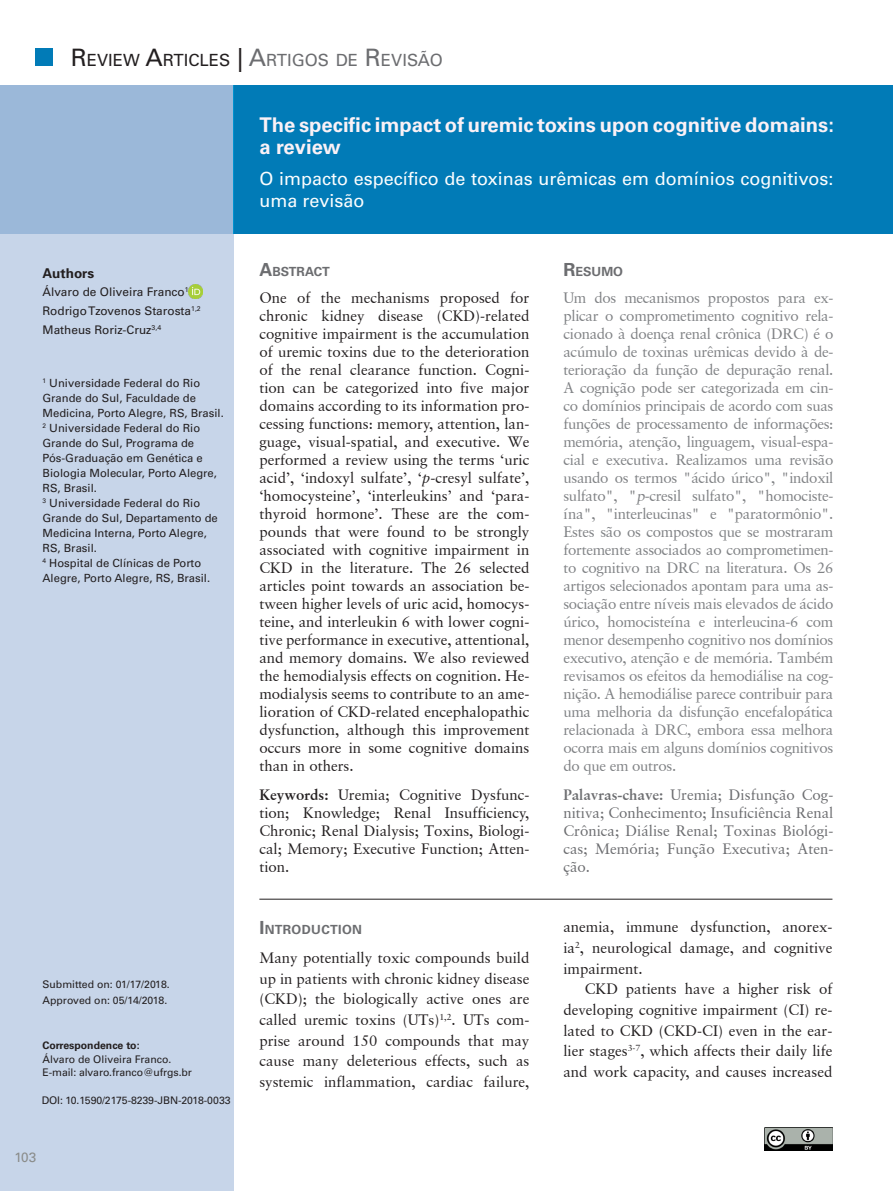
<style>
.page{position:relative;width:893px;height:1191px;background:#fff}
.page>*{position:absolute;margin:0;border:0;box-sizing:border-box;transform-origin:0 0}
.Título_Português{font:700 20.25px/22.5px "Univers LT Std";color:#faf1f6}
.Title_Inglês{font:18px/21.6px "Univers LT Std";color:#fbfdfe}
.t1{font:16.8px "Univers LT Std";color:#6c6d70}
.Resumo{font:15px/18px "Garamond Retrospective S Si";letter-spacing:-.02em;color:#808285;text-align:justify}
.Resumo-2{font:15px/18px "Garamond Retrospective S Si";color:#231f20;text-align:justify}
.Texto_-_1º_paragráfo{font:15px/20.7px "Garamond Retrospective S Si";color:#231f20;text-align:justify}
.Texto{font:15px/20.7px "Garamond Retrospective S Si";color:#231f20;text-align:justify}
.Resumo-3{font:15px/18px "Garamond Retrospective S Si";color:#6c6d70;text-align:justify}
.keywords{font:15px/18px "Garamond Retrospective S Si";color:#231f20;text-align:justify}
.Nome_dos_autores{font:13.5px "Univers 65 Bold";color:#231f20}
.t2{font:13.5px "Univers LT Std";color:#6e6e73}
.Intertilulo__Resumo{font:700 12.6px "Univers LT Std";color:#6c6d70}
.Intertítulo{font:700 12.6px "Univers LT Std";letter-spacing:.03em;color:#6c6d70}
.Nome_dos_autores-2{font:11.85px "Univers LT Std";color:#231f20}
.Afiliações{font:11.25px/15px "Univers LT Std";color:#231f20}
.Autor_correspondente{font:10.5px "Univers LT Std";letter-spacing:-.01em;color:#231f20}
.Data_de_subs_aprova{font:10.5px "Univers LT Std";color:#231f20}
.Correspondência_para{font:700 10.5px "Univers LT Std";color:#231f20}
.s1{font-size:24px;color:#231f20}
.s2{color:#231f20}
.s3{font-size:24px}
.s4{font-size:18px}
.s5{font-style:italic}
.s6{font-weight:700}
</style>
<div class="page">
<div style="left:0;top:234px;width:234px;height:957px;background:#c7d5e9"></div>
<div style="left:234px;top:85px;width:659px;height:149px;background:#017bb7"></div>
<div style="left:0;top:85px;width:234px;height:149px;background:#9bb8d9"></div>
<div style="left:35px;top:49px;width:17px;height:17px;background:#017bb7"></div>
<img style="left:189px;top:284px;width:13px;height:15px">
<img style="left:764px;top:1127px;width:68px;height:23px">
<hr style="left:259px;top:899px;width:573px;height:1px;background:#231f20">
<p class="t1" style="left:71px;top:50px;width:373px"><span class="s1">R</span><span class="s2">EVIEW</span> <span class="s1">A</span><span class="s2">RTICLES</span> <span class="s1">|</span> <span class="s3">A</span>RTIGOS DE <span class="s3">R</span>EVISÃO</p>
<p class="Nome_dos_autores" style="left:43px;top:265px;width:53px">Authors</p>
<p class="Nome_dos_autores-2" style="left:43px;top:285px;width:148px">Álvaro de Oliveira Franco<sup>1</sup></p>
<p class="Nome_dos_autores-2" style="left:43px;top:304px;width:160px">Rodrigo Tzovenos Starosta<sup>1,2</sup></p>
<p class="Nome_dos_autores-2" style="left:43px;top:322px;width:120px">Matheus Roriz-Cruz<sup>3,4</sup></p>
<p class="Afiliações" style="left:43px;top:375px;width:183px"><sup>1</sup> Universidade Federal do Rio<br>Grande do Sul, Faculdade de<br>Medicina, Porto Alegre, RS, Brasil.</p>
<p class="Afiliações" style="left:43px;top:420px;width:176px"><sup>2</sup> Universidade Federal do Rio<br>Grande do Sul, Programa de<br>Pós-Graduação em Genética e<br>Biologia Molecular, Porto Alegre,<br>RS, Brasil.</p>
<p class="Afiliações" style="left:43px;top:495px;width:177px"><sup>3</sup> Universidade Federal do Rio<br>Grande do Sul, Departamento de<br>Medicina Interna, Porto Alegre,<br>RS, Brasil.</p>
<p class="Afiliações" style="left:43px;top:555px;width:169px"><sup>4</sup> Hospital de Clínicas de Porto<br>Alegre, Porto Alegre, RS, Brasil.</p>
<p class="Data_de_subs_aprova" style="left:43px;top:978px;width:129px">Submitted on: 01/17/2018.</p>
<p class="Data_de_subs_aprova" style="left:43px;top:994px;width:126px">Approved on: 05/14/2018.</p>
<p class="Correspondência_para" style="left:43px;top:1039px;width:99px">Correspondence to:</p>
<p class="Autor_correspondente" style="left:43px;top:1052px;width:130px">Álvaro de Oliveira Franco.</p>
<p class="Autor_correspondente" style="left:43px;top:1066px;width:151px">E-mail: alvaro.franco@ufrgs.br</p>
<p class="Autor_correspondente" style="left:42px;top:1094px;width:190px">DOI: 10.1590/2175-8239-JBN-2018-0033</p>
<p class="t2" style="left:15px;top:1149px;width:23px">103</p>
<p class="Título_Português" style="left:259px;top:113px;width:576px">The specific impact of uremic toxins upon cognitive domains: a review</p>
<p class="Title_Inglês" style="left:259px;top:168px;width:576px">O impacto específico de toxinas urêmicas em domínios cognitivos: uma revisão</p>
<p class="Intertilulo__Resumo" style="left:259px;top:264px;width:72px"><span class="s4">A</span>BSTRACT</p>
<p class="Resumo-2" style="left:259px;top:288px;width:272px">One of the mechanisms proposed for chronic kidney disease (CKD)-related cognitive impairment is the accumulation of uremic toxins due to the deterioration of the renal clearance function. Cogni&shy;tion can be categorized into five major domains according to its information pro&shy;cessing functions: memory, attention, lan&shy;guage, visual-spatial, and executive. We performed a review using the terms ‘uric acid’, ‘indoxyl sulfate’, ‘<span class="s5">p</span>-cresyl sulfate’, ‘homocysteine’, ‘interleukins’ and ‘para&shy;thyroid hormone’. These are the com&shy;pounds that were found to be strongly associated with cognitive impairment in CKD in the literature. The 26 selected articles point towards an association be&shy;tween higher levels of uric acid, homocys&shy;teine, and interleukin 6 with lower cogni&shy;tive performance in executive, attentional, and memory domains. We also reviewed the hemodialysis effects on cognition. He&shy;modialysis seems to contribute to an ame&shy;lioration of CKD-related encephalopathic dysfunction, although this improvement occurs more in some cognitive domains than in others.</p>
<p class="keywords" style="left:259px;top:785px;width:272px"><span class="s6">Keywords:</span> Uremia; Cognitive Dysfunc&shy;tion; Knowledge; Renal Insufficiency, Chronic; Renal Dialysis; Toxins, Biologi&shy;cal; Memory; Executive Function; Atten&shy;tion.</p>
<p class="Intertítulo" style="left:259px;top:922px;width:104px"><span class="s4">I</span>NTRODUCTION</p>
<p class="Texto_-_1º_paragráfo" style="left:259px;top:947px;width:272px">Many potentially toxic compounds build up in patients with chronic kidney disease (CKD); the biologically active ones are called uremic toxins (UTs)<sup>1,2</sup>. UTs com&shy;prise around 150 compounds that may cause many deleterious effects, such as systemic inflammation, cardiac failure,</p>
<p class="Intertilulo__Resumo" style="left:563px;top:264px;width:61px"><span class="s4">R</span>ESUMO</p>
<p class="Resumo" style="left:563px;top:288px;width:272px">Um dos mecanismos propostos para ex&shy;plicar o comprometimento cognitivo rela&shy;cionado à doença renal crônica (DRC) é o acúmulo de toxinas urêmicas devido à de&shy;terioração da função de depuração renal.<br>A cognição pode ser categorizada em cin&shy;co domínios principais de acordo com suas funções de processamento de informações: memória, atenção, linguagem, visual-espa&shy;cial e executiva. Realizamos uma revisão usando os termos "ácido úrico", "indoxil sulfato", "<span class="s5">p</span>-cresil sulfato", "homociste&shy;ína", "interleucinas" e "paratormônio".<br>Estes são os compostos que se mostraram fortemente associados ao comprometimen&shy;to cognitivo na DRC na literatura. Os 26 artigos selecionados apontam para uma as&shy;sociação entre níveis mais elevados de ácido úrico, homocisteína e interleucina-6 com menor desempenho cognitivo nos domínios executivo, atenção e de memória. Também revisamos os efeitos da hemodiálise na cog&shy;nição. A hemodiálise parece contribuir para uma melhoria da disfunção encefalopática relacionada à DRC, embora essa melhora ocorra mais em alguns domínios cognitivos do que em outros.</p>
<p class="Resumo-3" style="left:563px;top:785px;width:271px"><span class="s6">Palavras-chave:</span> Uremia; Disfunção Cog&shy;nitiva; Conhecimento; Insuficiência Renal Crônica; Diálise Renal; Toxinas Biológi&shy;cas; Memória; Função Executiva; Aten&shy;ção.</p>
<p class="Texto_-_1º_paragráfo" style="left:563px;top:916px;width:271px">anemia, immune dysfunction, anorex&shy;ia<sup>2</sup>, neurological damage, and cognitive impairment.</p>
<p class="Texto" style="left:563px;top:978px;width:271px;text-indent:21px">CKD patients have a higher risk of developing cognitive impairment (CI) re&shy;lated to CKD (CKD-CI) even in the ear&shy;lier stages<sup>3-7</sup>, which affects their daily life and work capacity, and causes increased</p>
</div>
